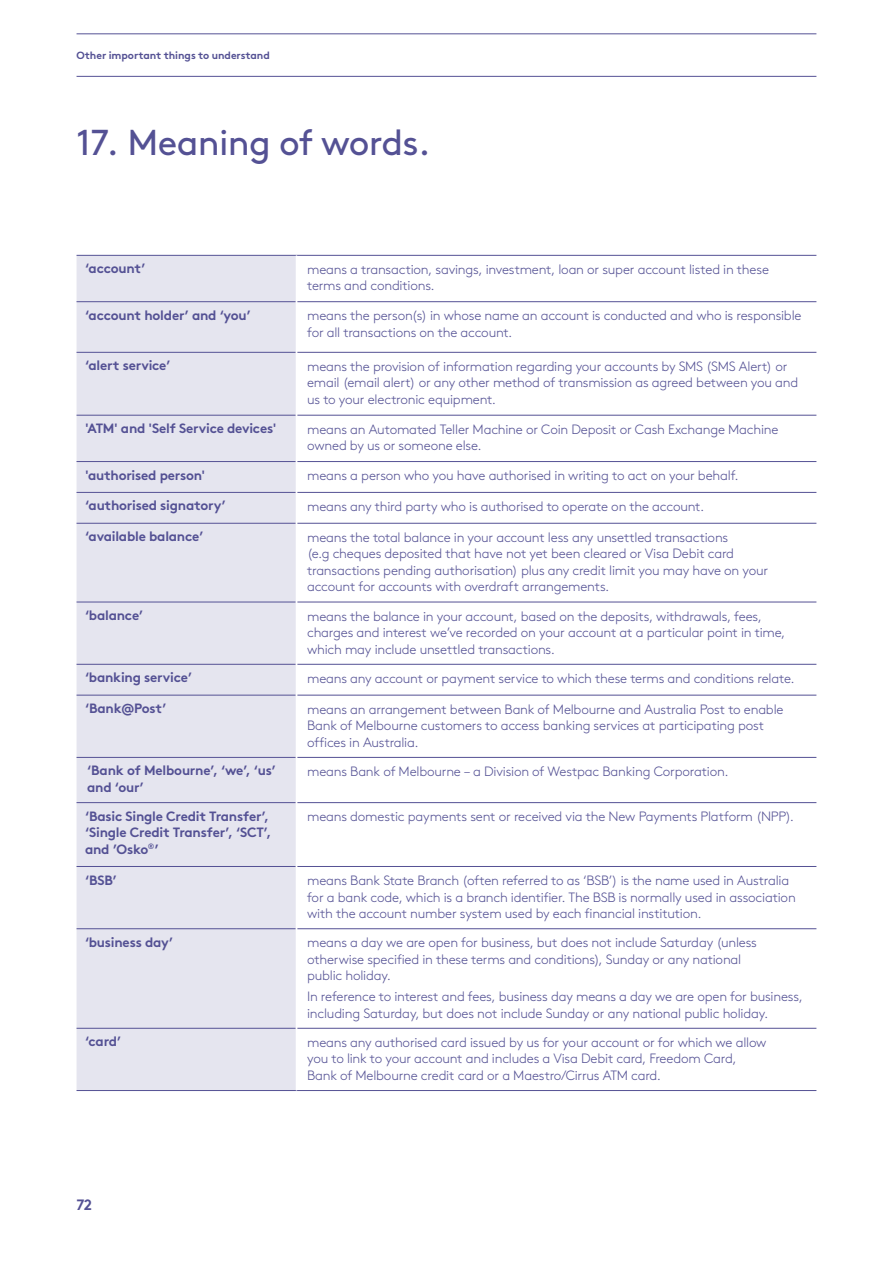
<style>
.page{position:relative;width:893px;height:1263px;background:#fff}
.page>*{position:absolute;margin:0;border:0;box-sizing:border-box;transform-origin:0 0}
.t1{font:36px "Brown";letter-spacing:-.02em;color:#545194}
.t2{font:700 15px "Brown";color:#545194}
.t3{font:300 13.5px/16.5px "Brown";letter-spacing:-.015em;color:#545194}
.t4{font:700 13.5px/16.5px "Brown";letter-spacing:-.015em;color:#545194}
.t5{font:700 10.5px "Brown";letter-spacing:-.005em;color:#545194}
</style>
<div class="page">
<hr style="left:77px;top:34px;width:739px;height:1px;background:#545194">
<hr style="left:77px;top:76px;width:739px;height:1px;background:#545194">
<div style="left:77px;top:256px;width:219px;height:834px;background:#e5e5ef"></div>
<hr style="left:77px;top:301px;width:219px;height:1px;background:#545194">
<hr style="left:77px;top:352px;width:219px;height:1px;background:#545194">
<hr style="left:77px;top:415px;width:219px;height:1px;background:#545194">
<hr style="left:77px;top:461px;width:219px;height:1px;background:#545194">
<hr style="left:77px;top:492px;width:219px;height:1px;background:#545194">
<hr style="left:77px;top:523px;width:219px;height:1px;background:#545194">
<hr style="left:77px;top:602px;width:219px;height:1px;background:#545194">
<hr style="left:77px;top:664px;width:219px;height:1px;background:#545194">
<hr style="left:77px;top:695px;width:219px;height:1px;background:#545194">
<hr style="left:77px;top:866px;width:219px;height:1px;background:#545194">
<hr style="left:77px;top:928px;width:219px;height:1px;background:#545194">
<hr style="left:77px;top:1028px;width:219px;height:1px;background:#545194">
<hr style="left:77px;top:1090px;width:219px;height:1px;background:#545194">
<hr style="left:77px;top:757px;width:219px;height:1px;background:#545194">
<hr style="left:77px;top:802px;width:219px;height:1px;background:#545194">
<hr style="left:296px;top:255px;width:520px;height:1px;background:#545194">
<hr style="left:297px;top:301px;width:519px;height:1px;background:#545194">
<hr style="left:297px;top:352px;width:519px;height:1px;background:#545194">
<hr style="left:297px;top:415px;width:519px;height:1px;background:#545194">
<hr style="left:297px;top:461px;width:519px;height:1px;background:#545194">
<hr style="left:297px;top:492px;width:519px;height:1px;background:#545194">
<hr style="left:297px;top:523px;width:519px;height:1px;background:#545194">
<hr style="left:297px;top:602px;width:519px;height:1px;background:#545194">
<hr style="left:297px;top:664px;width:519px;height:1px;background:#545194">
<hr style="left:297px;top:695px;width:519px;height:1px;background:#545194">
<hr style="left:297px;top:866px;width:519px;height:1px;background:#545194">
<hr style="left:297px;top:928px;width:519px;height:1px;background:#545194">
<hr style="left:297px;top:1028px;width:519px;height:1px;background:#545194">
<hr style="left:296px;top:1090px;width:520px;height:1px;background:#545194">
<hr style="left:297px;top:757px;width:519px;height:1px;background:#545194">
<hr style="left:297px;top:802px;width:519px;height:1px;background:#545194">
<hr style="left:77px;top:255px;width:219px;height:1px;background:#545194">
<hr style="left:296px;top:255px;width:1px;height:47px;background:#fff">
<p class="t5" style="left:77px;top:47px;width:195px">Other important things to understand</p>
<h1 class="t1" style="left:77px;top:115px;width:355px">17. Meaning of words.</h1>
<p class="t4" style="left:85px;top:259px;width:62px">‘account’</p>
<p class="t3" style="left:307px;top:260px;width:463px">means a transaction, savings, investment, loan or super account listed in these terms and conditions.</p>
<p class="t4" style="left:85px;top:305px;width:167px">‘account holder’ and ‘you’</p>
<p class="t3" style="left:307px;top:306px;width:496px">means the person(s) in whose name an account is conducted and who is responsible for all transactions on the account.</p>
<p class="t4" style="left:85px;top:356px;width:87px">‘alert service’</p>
<p class="t3" style="left:307px;top:357px;width:493px">means the provision of information regarding your accounts by SMS (SMS Alert) or email (email alert) or any other method of transmission as agreed between you and us to your electronic equipment.</p>
<p class="t4" style="left:85px;top:419px;width:193px">'ATM' and 'Self Service devices'</p>
<p class="t3" style="left:307px;top:420px;width:473px">means an Automated Teller Machine or Coin Deposit or Cash Exchange Machine owned by us or someone else.</p>
<p class="t4" style="left:85px;top:465px;width:122px">'authorised person'</p>
<p class="t3" style="left:307px;top:466px;width:433px">means a person who you have authorised in writing to act on your behalf.</p>
<p class="t4" style="left:85px;top:496px;width:142px">‘authorised signatory’</p>
<p class="t3" style="left:307px;top:497px;width:398px">means any third party who is authorised to operate on the account.</p>
<p class="t4" style="left:85px;top:527px;width:120px">‘available balance’</p>
<p class="t3" style="left:307px;top:528px;width:463px">means the total balance in your account less any unsettled transactions<br>(e.g cheques deposited that have not yet been cleared or Visa Debit card transactions pending authorisation) plus any credit limit you may have on your account for accounts with overdraft arrangements.</p>
<p class="t4" style="left:85px;top:606px;width:60px">‘balance’</p>
<p class="t3" style="left:307px;top:607px;width:480px">means the balance in your account, based on the deposits, withdrawals, fees, charges and interest we’ve recorded on your account at a particular point in time, which may include unsettled transactions.</p>
<p class="t4" style="left:85px;top:668px;width:109px">‘banking service’</p>
<p class="t3" style="left:307px;top:669px;width:489px">means any account or payment service to which these terms and conditions relate.</p>
<p class="t4" style="left:85px;top:699px;width:83px">‘Bank@Post’</p>
<p class="t3" style="left:307px;top:700px;width:478px">means an arrangement between Bank of Melbourne and Australia Post to enable<br>Bank of Melbourne customers to access banking services at participating post offices in Australia.</p>
<p class="t4" style="left:87px;top:761px;width:190px">‘Bank of Melbourne’, ‘we’, ‘us’ and ‘our’</p>
<p class="t3" style="left:307px;top:762px;width:423px">means Bank of Melbourne – a Division of Westpac Banking Corporation.</p>
<p class="t4" style="left:85px;top:806px;width:188px">‘Basic Single Credit Transfer’, ‘Single Credit Transfer’, ‘SCT’, and ’Osko<sup>®</sup>’</p>
<p class="t3" style="left:307px;top:807px;width:488px">means domestic payments sent or received via the New Payments Platform (NPP).</p>
<p class="t4" style="left:85px;top:870px;width:33px">‘BSB’</p>
<p class="t3" style="left:307px;top:871px;width:490px">means Bank State Branch (often referred to as ‘BSB’) is the name used in Australia for a bank code, which is a branch identifier. The BSB is normally used in association with the account number system used by each financial institution.</p>
<p class="t4" style="left:85px;top:932px;width:90px">‘business day’</p>
<p class="t3" style="left:307px;top:933px;width:451px">means a day we are open for business, but does not include Saturday (unless otherwise specified in these terms and conditions), Sunday or any national public holiday.</p>
<p class="t3" style="left:307px;top:987px;width:497px">In reference to interest and fees, business day means a day we are open for business, including Saturday, but does not include Sunday or any national public holiday.</p>
<p class="t4" style="left:85px;top:1032px;width:38px">‘card’</p>
<p class="t3" style="left:307px;top:1033px;width:461px">means any authorised card issued by us for your account or for which we allow you to link to your account and includes a Visa Debit card, Freedom Card,<br>Bank of Melbourne credit card or a Maestro/Cirrus ATM card.</p>
<p class="t2" style="left:77px;top:1192px;width:17px">72</p>
</div>
